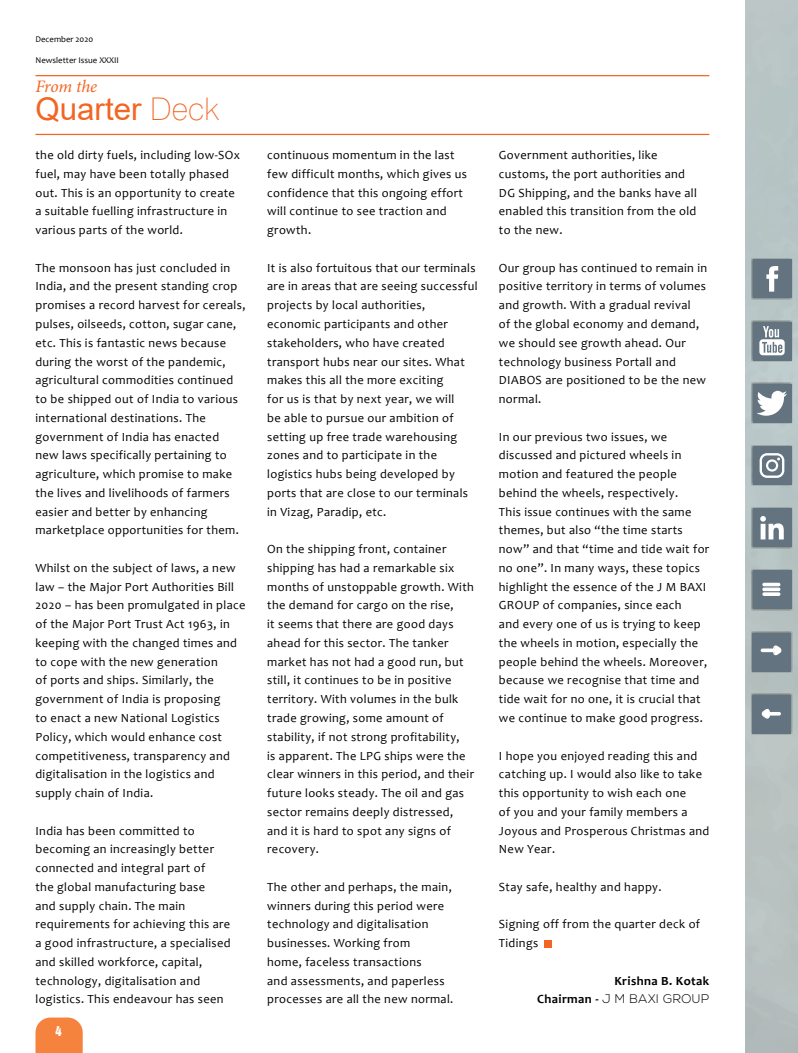
<style>
.page{position:relative;width:798px;height:1053px;background:#fff}
.page>*{position:absolute;margin:0;border:0;box-sizing:border-box;transform-origin:0 0}
.t1{font:31.25px "Arial";color:#f26522}
.t2{font:italic 17.5px "Minion Pro";letter-spacing:-.01em;color:#f26522}
.t3{font:12.5px/18.8px "Candara";letter-spacing:.03em;color:#000}
.t4{font:300 12.5px "Nexa";letter-spacing:.03em;color:#000}
.t5{font:700 12.5px "Candara";letter-spacing:.03em;color:#000}
.t6{font:12.5px "Helvetica Inserat";color:#fff}
.t7{font:8.75px "Candara";color:#000}
.s1{font-family:"Swiss 721 BT";font-weight:100}
.s2{font-family:"Candara";font-weight:700}
</style>
<div class="page">
<svg style="left:745px;top:0;width:53px;height:1052px"></svg>
<hr style="left:35px;top:75px;width:674px;height:1px;background:#f26522">
<hr style="left:35px;top:134px;width:674px;height:1px;background:#f26522">
<div style="left:544px;top:940px;width:7px;height:7px;background:#f26522"></div>
<svg style="left:35px;top:1017px;width:48px;height:35px"></svg>
<p class="t7" style="left:35px;top:33px;width:59px">December 2020</p>
<p class="t7" style="left:35px;top:54px;width:85px">Newsletter Issue XXXII</p>
<h2 class="t2" style="left:35px;top:74px;width:63px">From the</h2>
<h1 class="t1" style="left:35px;top:88px;width:185px">Quarter <span class="s1">Deck</span></h1>
<p class="t3" style="left:35px;top:146px;width:206px">the old dirty fuels, including low-SOx fuel, may have been totally phased out. This is an opportunity to create a suitable fuelling infrastructure in various parts of the world.</p>
<p class="t3" style="left:35px;top:258px;width:211px">The monsoon has just concluded in India, and the present standing crop promises a record harvest for cereals, pulses, oilseeds, cotton, sugar cane, etc. This is fantastic news because during the worst of the pandemic, agricultural commodities continued to be shipped out of India to various international destinations. The government of India has enacted new laws specifically pertaining to agriculture, which promise to make the lives and livelihoods of farmers easier and better by enhancing marketplace opportunities for them.</p>
<p class="t3" style="left:35px;top:558px;width:211px">Whilst on the subject of laws, a new law – the Major Port Authorities Bill 2020 – has been promulgated in place of the Major Port Trust Act 1963, in keeping with the changed times and to cope with the new generation<br>of ports and ships. Similarly, the government of India is proposing<br>to enact a new National Logistics Policy, which would enhance cost competitiveness, transparency and digitalisation in the logistics and supply chain of India.</p>
<p class="t3" style="left:35px;top:821px;width:197px">India has been committed to becoming an increasingly better connected and integral part of<br>the global manufacturing base<br>and supply chain. The main requirements for achieving this are a good infrastructure, a specialised and skilled workforce, capital, technology, digitalisation and logistics. This endeavour has seen</p>
<p class="t6" style="left:55px;top:1023px;width:8px">4</p>
<p class="t3" style="left:267px;top:146px;width:201px">continuous momentum in the last few difficult months, which gives us confidence that this ongoing effort will continue to see traction and growth.</p>
<p class="t3" style="left:267px;top:258px;width:212px">It is also fortuitous that our terminals are in areas that are seeing successful projects by local authorities, economic participants and other stakeholders, who have created transport hubs near our sites. What makes this all the more exciting<br>for us is that by next year, we will<br>be able to pursue our ambition of setting up free trade warehousing zones and to participate in the logistics hubs being developed by ports that are close to our terminals in Vizag, Paradip, etc.</p>
<p class="t3" style="left:267px;top:539px;width:208px">On the shipping front, container shipping has had a remarkable six months of unstoppable growth. With the demand for cargo on the rise,<br>it seems that there are good days ahead for this sector. The tanker market has not had a good run, but still, it continues to be in positive territory. With volumes in the bulk trade growing, some amount of stability, if not strong profitability,<br>is apparent. The LPG ships were the clear winners in this period, and their future looks steady. The oil and gas sector remains deeply distressed, and it is hard to spot any signs of recovery.</p>
<p class="t3" style="left:267px;top:877px;width:188px">The other and perhaps, the main, winners during this period were technology and digitalisation businesses. Working from<br>home, faceless transactions<br>and assessments, and paperless processes are all the new normal.</p>
<p class="t3" style="left:498px;top:146px;width:199px">Government authorities, like customs, the port authorities and<br>DG Shipping, and the banks have all enabled this transition from the old to the new.</p>
<p class="t3" style="left:498px;top:258px;width:210px">Our group has continued to remain in positive territory in terms of volumes and growth. With a gradual revival<br>of the global economy and demand, we should see growth ahead. Our technology business Portall and<br>DIABOS are positioned to be the new normal.</p>
<p class="t3" style="left:498px;top:427px;width:212px">In our previous two issues, we discussed and pictured wheels in motion and featured the people behind the wheels, respectively.<br>This issue continues with the same themes, but also “the time starts now” and that “time and tide wait for no one”. In many ways, these topics highlight the essence of the J M BAXI GROUP of companies, since each<br>and every one of us is trying to keep the wheels in motion, especially the people behind the wheels. Moreover, because we recognise that time and tide wait for no one, it is crucial that we continue to make good progress.</p>
<p class="t3" style="left:498px;top:746px;width:212px">I hope you enjoyed reading this and catching up. I would also like to take this opportunity to wish each one<br>of you and your family members a<br>Joyous and Prosperous Christmas and<br>New Year.</p>
<p class="t3" style="left:498px;top:877px;width:164px">Stay safe, healthy and happy.</p>
<p class="t3" style="left:498px;top:914px;width:203px">Signing off from the quarter deck of<br>Tidings</p>
<p class="t5" style="left:614px;top:972px;width:96px">Krishna B. Kotak</p>
<p class="t4" style="left:537px;top:991px;width:174px"><span class="s2">Chairman -</span> J M BAXI GROUP</p>
</div>
